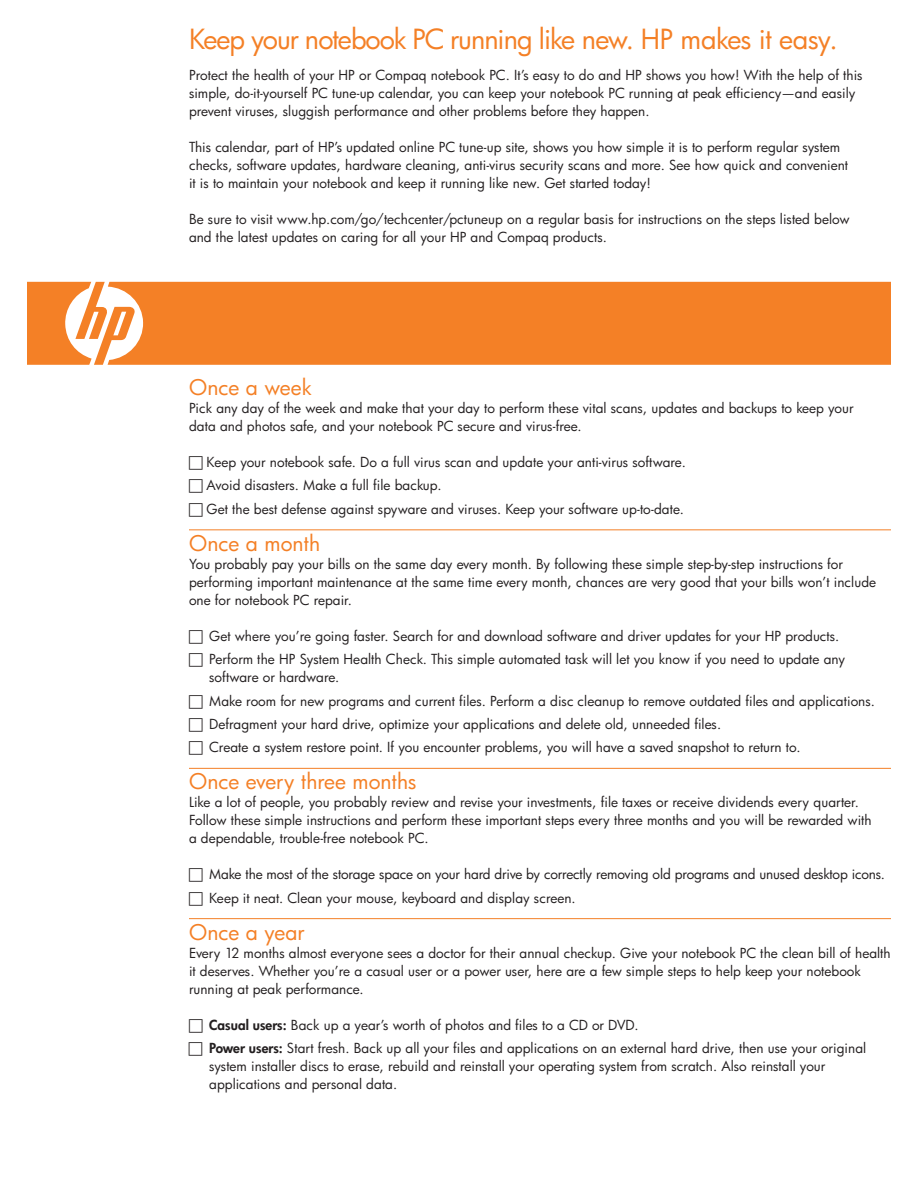
<style>
.page{position:relative;width:918px;height:1188px;background:#fff}
.page>*{position:absolute;margin:0;border:0;box-sizing:border-box;transform-origin:0 0}
.t1{font:27px "HP Futura";letter-spacing:-.035em;color:#f48026}
.t2{font:21px "HP Futura";color:#f48026}
.t3{font:13.5px/18px "HP Futura";color:#231f20}
.s1{font-weight:800}
</style>
<div class="page">
<hr style="left:189px;top:529px;width:702px;height:1px;background:#f48026">
<hr style="left:189px;top:768px;width:702px;height:1px;background:#f48026">
<hr style="left:189px;top:918px;width:702px;height:1px;background:#f48026">
<div style="left:136px;top:282px;width:755px;height:83px;background:#f48026"></div>
<svg style="left:27px;top:282px;width:109px;height:83px"></svg>
<h1 class="t1" style="left:189px;top:27px;width:650px">Keep your notebook PC running like new. HP makes it easy.</h1>
<p class="t3" style="left:189px;top:67px;width:675px">Protect the health of your HP or Compaq notebook PC. It’s easy to do and HP shows you how! With the help of this simple, do-it-yourself PC tune-up calendar, you can keep your notebook PC running at peak efficiency—and easily prevent viruses, sluggish performance and other problems before they happen.</p>
<p class="t3" style="left:189px;top:139px;width:661px">This calendar, part of HP’s updated online PC tune-up site, shows you how simple it is to perform regular system checks, software updates, hardware cleaning, anti-virus security scans and more. See how quick and convenient it is to maintain your notebook and keep it running like new. Get started today!</p>
<p class="t3" style="left:189px;top:211px;width:662px">Be sure to visit www.hp.com/go/techcenter/pctuneup on a regular basis for instructions on the steps listed below and the latest updates on caring for all your HP and Compaq products.</p>
<h2 class="t2" style="left:189px;top:378px;width:124px">Once a week</h2>
<p class="t3" style="left:189px;top:400px;width:666px">Pick any day of the week and make that your day to perform these vital scans, updates and backups to keep your data and photos safe, and your notebook PC secure and virus-free.</p>
<p class="t3" style="left:207px;top:451px;width:481px;line-height:23.4px">Keep your notebook safe. Do a full virus scan and update your anti-virus software.<br>Avoid disasters. Make a full file backup.<br>Get the best defense against spyware and viruses. Keep your software up-to-date.</p>
<h2 class="t2" style="left:189px;top:533px;width:133px">Once a month</h2>
<p class="t3" style="left:189px;top:556px;width:689px">You probably pay your bills on the same day every month. By following these simple step-by-step instructions for performing important maintenance at the same time every month, chances are very good that your bills won’t include one for notebook PC repair.</p>
<p class="t3" style="left:209px;top:625px;width:637px;line-height:23.4px">Get where you’re going faster. Search for and download software and driver updates for your HP products.<br>Perform the HP System Health Check. This simple automated task will let you know if you need to update any</p>
<p class="t3" style="left:209px;top:666px;width:667px;line-height:23.4px">software or hardware.<br>Make room for new programs and current files. Perform a disc cleanup to remove outdated files and applications.<br>Defragment your hard drive, optimize your applications and delete old, unneeded files.<br>Create a system restore point. If you encounter problems, you will have a saved snapshot to return to.</p>
<h2 class="t2" style="left:189px;top:772px;width:229px">Once every three months</h2>
<p class="t3" style="left:189px;top:794px;width:684px">Like a lot of people, you probably review and revise your investments, file taxes or receive dividends every quarter.<br>Follow these simple instructions and perform these important steps every three months and you will be rewarded with a dependable, trouble-free notebook PC.</p>
<p class="t3" style="left:209px;top:863px;width:677px;line-height:23.4px">Make the most of the storage space on your hard drive by correctly removing old programs and unused desktop icons.<br>Keep it neat. Clean your mouse, keyboard and display screen.</p>
<h2 class="t2" style="left:189px;top:922px;width:117px">Once a year</h2>
<p class="t3" style="left:189px;top:944px;width:703px">Every 12 months almost everyone sees a doctor for their annual checkup. Give your notebook PC the clean bill of health it deserves. Whether you’re a casual user or a power user, here are a few simple steps to help keep your notebook running at peak performance.</p>
<p class="t3" style="left:209px;top:1014px;width:658px;line-height:23.4px"><span class="s1">Casual users:</span> Back up a year’s worth of photos and files to a CD or DVD.<br><span class="s1">Power users:</span> Start fresh. Back up all your files and applications on an external hard drive, then use your original</p>
<p class="t3" style="left:209px;top:1058px;width:618px">system installer discs to erase, rebuild and reinstall your operating system from scratch. Also reinstall your applications and personal data.</p>
</div>
